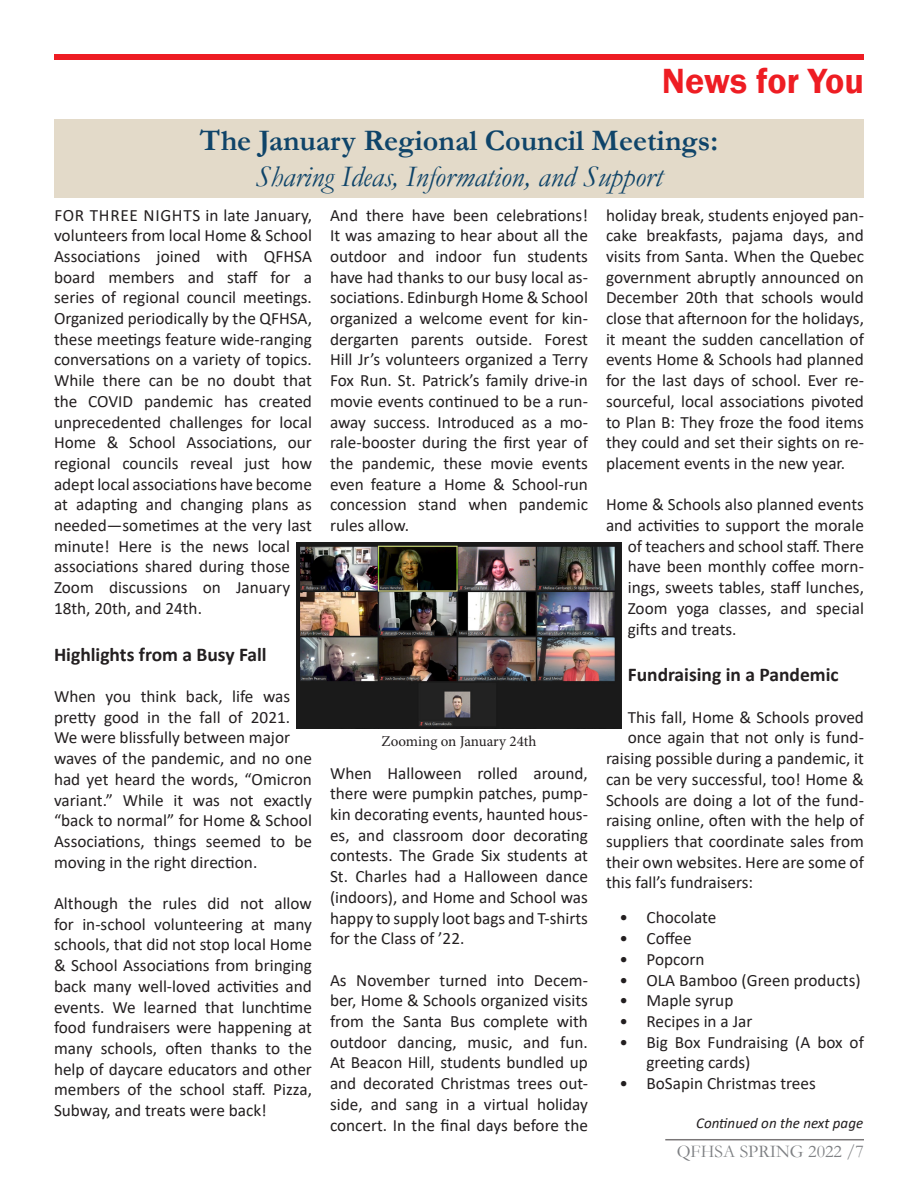
<style>
.page{position:relative;width:918px;height:1188px;background:#fff}
.page>*{position:absolute;margin:0;border:0;box-sizing:border-box;transform-origin:0 0}
.t1{font:600 36px "Franklin Gothic";color:#ee1d23}
.t2{font:italic 30px "Garamond";color:#0f4469}
.t3{font:700 30px "Garamond";color:#0f4469}
.t4{font:700 19.5px "Calibri";color:#231f20}
.t5{font:18px "Garamond";color:#7e8083}
.t6{font:17.25px/20.7px "Calibri";color:#231f20;text-align:justify}
.t7{font:italic 15px "Calibri";color:#231f20}
.t8{font:15px "Minion Pro";color:#231f20}
</style>
<div class="page">
<hr style="left:665px;top:1139px;width:199px;height:1px;background:#231f20">
<div style="left:54px;top:119px;width:810px;height:79px;background:#e3dac9"></div>
<div style="left:54px;top:54px;width:810px;height:5px;background:#ee1d23"></div>
<img style="left:297px;top:543px;width:324px;height:185px">
<p class="t1" style="left:662px;top:59px;width:204px">News for You</p>
<p class="t3" style="left:200px;top:120px;width:520px">The January Regional Council Meetings:</p>
<p class="t2" style="left:255px;top:156px;width:409px">Sharing Ideas, Information, and Support</p>
<p class="t6" style="left:330px;top:204px;width:260px">And there have been celebrations!<br>It was amazing to hear about all the outdoor and indoor fun students have had thanks to our busy local as&shy;sociations. Edinburgh Home &amp; School organized a welcome event for kin&shy;dergarten parents outside. Forest Hill Jr’s volunteers organized a Terry Fox Run. St. Patrick’s family drive-in movie events continued to be a run&shy;away success. Introduced as a mo&shy;rale-booster during the first year of the pandemic, these movie events even feature a Home &amp; School-run concession stand when pandemic rules allow.</p>
<p class="t6" style="left:54px;top:204px;width:260px;text-align:left">FOR THREE NIGHTS in late January, volunteers from local Home &amp; School Associations joined with QFHSA board members and staff for a series of regional council meetings.<br>Organized periodically by the QFHSA, these meetings feature wide-ranging conversations on a variety of topics.<br>While there can be no doubt that the COVID pandemic has created unprecedented challenges for local Home &amp; School Associations, our regional councils reveal just how adept local associations have become at adapting and changing plans as needed—sometimes at the very last minute! Here is the news local associations shared during those Zoom discussions on January 18th, 20th, and 24th.</p>
<p class="t4" style="left:54px;top:640px;width:214px">Highlights from a Busy Fall</p>
<p class="t6" style="left:54px;top:686px;width:260px;text-align:left">When you think back, life was pretty good in the fall of 2021.<br>We were blissfully between major waves of the pandemic, and no one had yet heard the words, “Omicron variant.” While it was not exactly “back to normal” for Home &amp; School<br>Associations, things seemed to be moving in the right direction.</p>
<p class="t6" style="left:54px;top:893px;width:260px">Although the rules did not allow for in-school volunteering at many schools, that did not stop local Home &amp; School Associations from bringing back many well-loved activities and events. We learned that lunchtime food fundraisers were happening at many schools, often thanks to the help of daycare educators and other members of the school staff. Pizza, Subway, and treats were back!</p>
<p class="t6" style="left:606px;top:204px;width:260px">holiday break, students enjoyed pan&shy;cake breakfasts, pajama days, and visits from Santa. When the Quebec government abruptly announced on December 20th that schools would close that afternoon for the holidays, it meant the sudden cancellation of events Home &amp; Schools had planned for the last days of school. Ever re&shy;sourceful, local associations pivoted to Plan B: They froze the food items they could and set their sights on re&shy;placement events in the new year.</p>
<p class="t6" style="left:606px;top:494px;width:259px">Home &amp; Schools also planned events</p>
<p class="t6" style="left:606px;top:515px;width:259px">and activities to support the morale</p>
<p class="t6" style="left:628px;top:535px;width:238px">of teachers and school staff. There</p>
<p class="t6" style="left:628px;top:556px;width:238px">have been monthly coffee morn-</p>
<p class="t6" style="left:628px;top:577px;width:238px">ings, sweets tables, staff lunches,</p>
<p class="t6" style="left:628px;top:597px;width:238px">Zoom yoga classes, and special</p>
<p class="t6" style="left:628px;top:618px;width:110px">gifts and treats.</p>
<p class="t4" style="left:628px;top:661px;width:212px">Fundraising in a Pandemic</p>
<p class="t6" style="left:628px;top:706px;width:238px">This fall, Home &amp; Schools proved</p>
<p class="t6" style="left:628px;top:727px;width:238px">once again that not only is fund-</p>
<p class="t6" style="left:606px;top:748px;width:259px">raising possible during a pandemic, it</p>
<p class="t6" style="left:606px;top:768px;width:259px">can be very successful, too! Home &amp;</p>
<p class="t6" style="left:606px;top:789px;width:259px">Schools are doing a lot of the fund-</p>
<p class="t6" style="left:606px;top:810px;width:259px">raising online, often with the help of</p>
<p class="t6" style="left:606px;top:830px;width:259px">suppliers that coordinate sales from</p>
<p class="t6" style="left:606px;top:851px;width:259px">their own websites. Here are some of</p>
<p class="t6" style="left:606px;top:872px;width:149px">this fall’s fundraisers:</p>
<p class="t6" style="left:620px;top:907px;width:98px">• Chocolate</p>
<p class="t6" style="left:620px;top:928px;width:74px">• Coffee</p>
<p class="t6" style="left:620px;top:948px;width:87px">• Popcorn</p>
<p class="t6" style="left:620px;top:969px;width:243px">• OLA Bamboo (Green products)</p>
<p class="t6" style="left:620px;top:990px;width:115px">• Maple syrup</p>
<p class="t6" style="left:620px;top:1010px;width:135px">• Recipes in a Jar</p>
<p class="t6" style="left:646px;top:1031px;width:219px;text-indent:-27px">• Big Box Fundraising (A box of greeting cards)</p>
<p class="t6" style="left:620px;top:1073px;width:198px">• BoSapin Christmas trees</p>
<p class="t8" style="left:381px;top:732px;width:157px">Zooming on January 24th</p>
<p class="t6" style="left:330px;top:762px;width:259px">When Halloween rolled around, there were pumpkin patches, pump&shy;kin decorating events, haunted hous&shy;es, and classroom door decorating contests. The Grade Six students at St. Charles had a Halloween dance (indoors), and Home and School was happy to supply loot bags and T-shirts for the Class of ’22.</p>
<p class="t6" style="left:330px;top:969px;width:259px">As November turned into Decem&shy;ber, Home &amp; Schools organized visits from the Santa Bus complete with outdoor dancing, music, and fun.<br>At Beacon Hill, students bundled up and decorated Christmas trees out&shy;side, and sang in a virtual holiday concert. In the final days before the</p>
<p class="t7" style="left:696px;top:1112px;width:169px">Continued on the next page</p>
<p class="t5" style="left:677px;top:1139px;width:189px">QFHSA SPRING 2022 /7</p>
</div>
